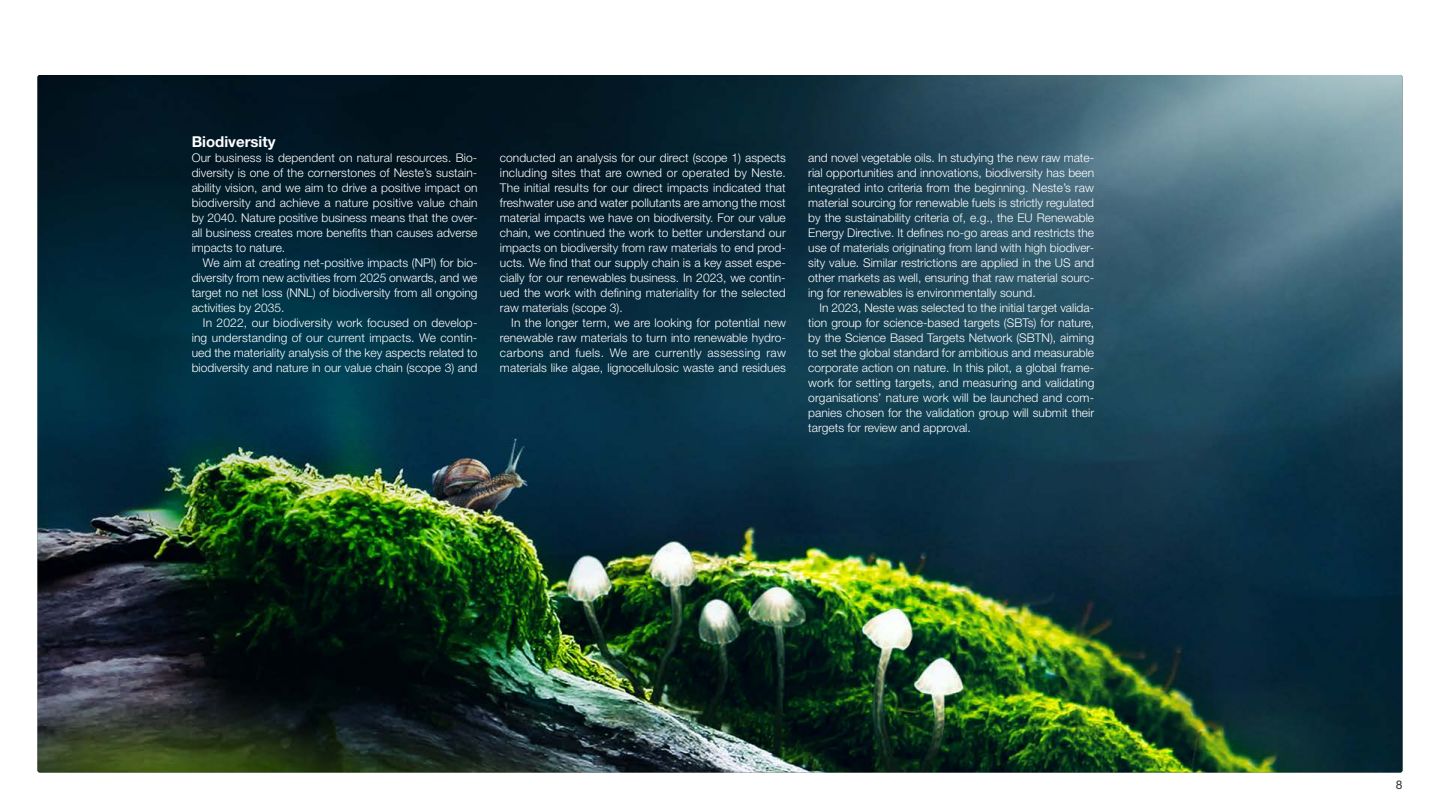
<style>
.page{position:relative;width:1440px;height:810px;background:#fff}
.page>*{position:absolute;margin:0;border:0;box-sizing:border-box;transform-origin:0 0}
.t1{font:700 15px "Helvetica Neue LT Std";color:#fff}
.t2{font:300 12px/15px "Helvetica Neue LT Std";color:#fff;text-align:justify}
.t3{font:12px "Helvetica Neue LT Std";color:#333}
</style>
<div class="page">
<img style="left:38px;top:75px;width:1364px;height:697px">
<p class="t1" style="left:192px;top:132px;width:85px">Biodiversity</p>
<p class="t2" style="left:192px;top:150px;width:287px">Our business is dependent on natural resources. Bio&shy;diversity is one of the cornerstones of Neste’s sustain&shy;ability vision, and we aim to drive a positive impact on biodiversity and achieve a nature positive value chain by 2040. Nature positive business means that the over&shy;all business creates more benefits than causes adverse impacts to nature.</p>
<p class="t2" style="left:192px;top:255px;width:287px;text-indent:11px">We aim at creating net-positive impacts (NPI) for bio&shy;diversity from new activities from 2025 onwards, and we target no net loss (NNL) of biodiversity from all ongoing activities by 2035.</p>
<p class="t2" style="left:192px;top:315px;width:287px;text-indent:11px">In 2022, our biodiversity work focused on develop&shy;ing understanding of our current impacts. We contin&shy;ued the materiality analysis of the key aspects related to biodiversity and nature in our value chain (scope 3) and</p>
<p class="t2" style="left:500px;top:150px;width:287px">conducted an analysis for our direct (scope 1) aspects including sites that are owned or operated by Neste.<br>The initial results for our direct impacts indicated that freshwater use and water pollutants are among the most material impacts we have on biodiversity. For our value chain, we continued the work to better understand our impacts on biodiversity from raw materials to end prod&shy;ucts. We find that our supply chain is a key asset espe&shy;cially for our renewables business. In 2023, we contin&shy;ued the work with defining materiality for the selected raw materials (scope 3).</p>
<p class="t2" style="left:500px;top:315px;width:287px;text-indent:11px">In the longer term, we are looking for potential new renewable raw materials to turn into renewable hydro&shy;carbons and fuels. We are currently assessing raw materials like algae, lignocellulosic waste and residues</p>
<p class="t2" style="left:808px;top:150px;width:287px">and novel vegetable oils. In studying the new raw mate&shy;rial opportunities and innovations, biodiversity has been integrated into criteria from the beginning. Neste’s raw material sourcing for renewable fuels is strictly regulated by the sustainability criteria of, e.g., the EU Renewable Energy Directive. It defines no-go areas and restricts the use of materials originating from land with high biodiver&shy;sity value. Similar restrictions are applied in the US and other markets as well, ensuring that raw material sourc&shy;ing for renewables is environmentally sound.</p>
<p class="t2" style="left:808px;top:300px;width:288px;text-indent:11px">In 2023, Neste was selected to the initial target valida&shy;tion group for science-based targets (SBTs) for nature, by the Science Based Targets Network (SBTN), aiming to set the global standard for ambitious and measurable corporate action on nature. In this pilot, a global frame&shy;work for setting targets, and measuring and validating organisations’ nature work will be launched and com&shy;panies chosen for the validation group will submit their targets for review and approval.</p>
<p class="t3" style="left:1396px;top:778px;width:8px">8</p>
</div>
